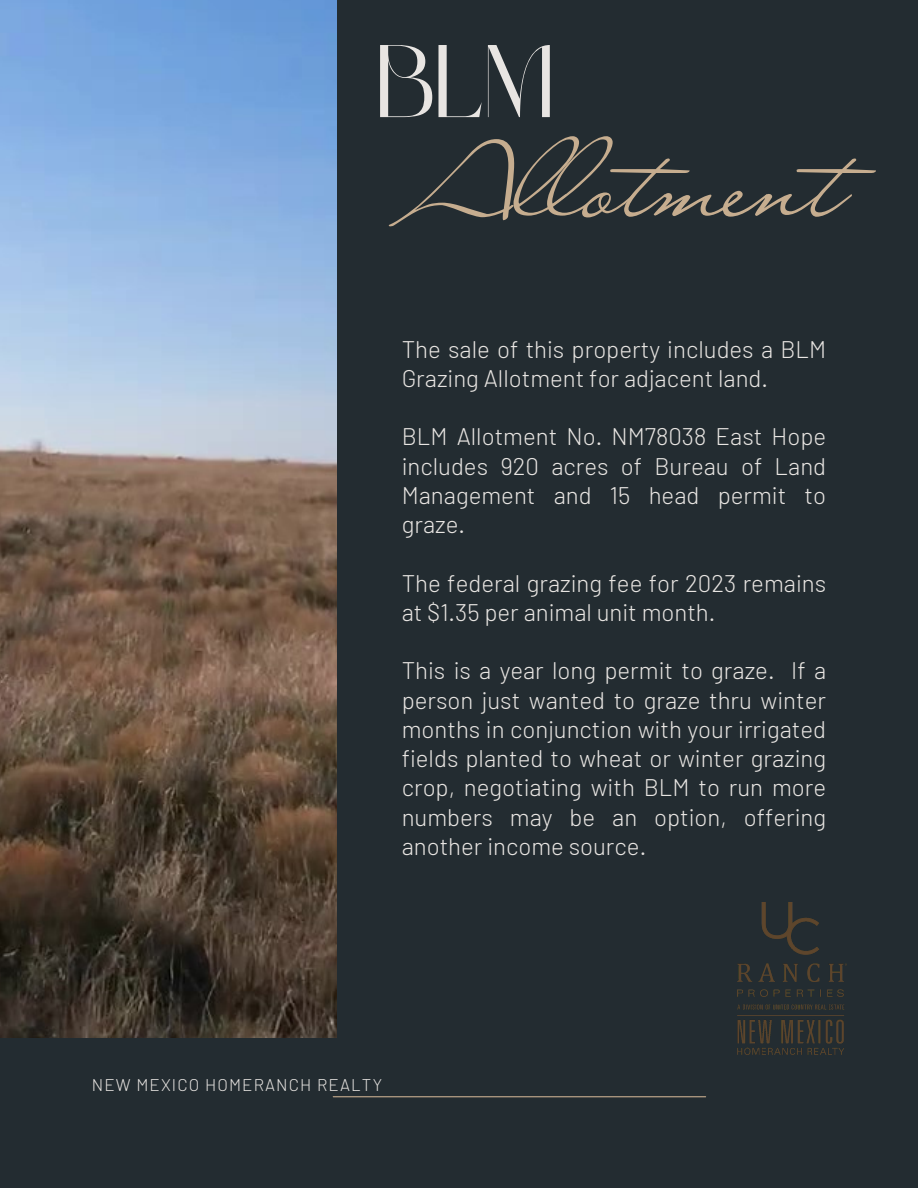
<style>
.page{position:relative;width:918px;height:1188px;background:#232c31}
.page>*{position:absolute;margin:0;border:0;box-sizing:border-box;transform-origin:0 0}
.t1{font:111.9px "Liana";color:#c6ad8f}
.t2{font:102.15px "Brown Sugar";color:#e8e5e2}
.t3{font:300 24px/29.2px "Barlow";color:#e8e5e2}
.t4{font:300 16.95px "Barlow";letter-spacing:.065em;color:#e8e5e2}
</style>
<div class="page">
<hr style="left:333px;top:1096px;width:373px;height:1px;background:#c6ad8f">
<img style="left:0;top:0;width:336px;height:1037px">
<img style="left:738px;top:902px;width:109px;height:152px">
<p class="t2" style="left:377px;top:41px;width:178px">blm</p>
<p class="t1" style="left:411px;top:109px;width:437px">Allotment</p>
<p class="t3" style="left:402px;top:333px;width:426px">The sale of this property includes a BLM<br>Grazing Allotment for adjacent land.</p>
<p class="t3" style="left:402px;top:421px;width:426px;text-align:justify">BLM Allotment No. NM78038 East Hope includes 920 acres of Bureau of Land Management and 15 head permit to graze.</p>
<p class="t3" style="left:402px;top:567px;width:426px">The federal grazing fee for 2023 remains at $1.35 per animal unit month.</p>
<p class="t3" style="left:402px;top:655px;width:426px;text-align:justify">This is a year long permit to graze. If a person just wanted to graze thru winter months in conjunction with your irrigated fields planted to wheat or winter grazing crop, negotiating with BLM to run more numbers may be an option, offering another income source.</p>
<p class="t4" style="left:92px;top:1074px;width:292px">NEW MEXICO HOMERANCH REALTY</p>
</div>
